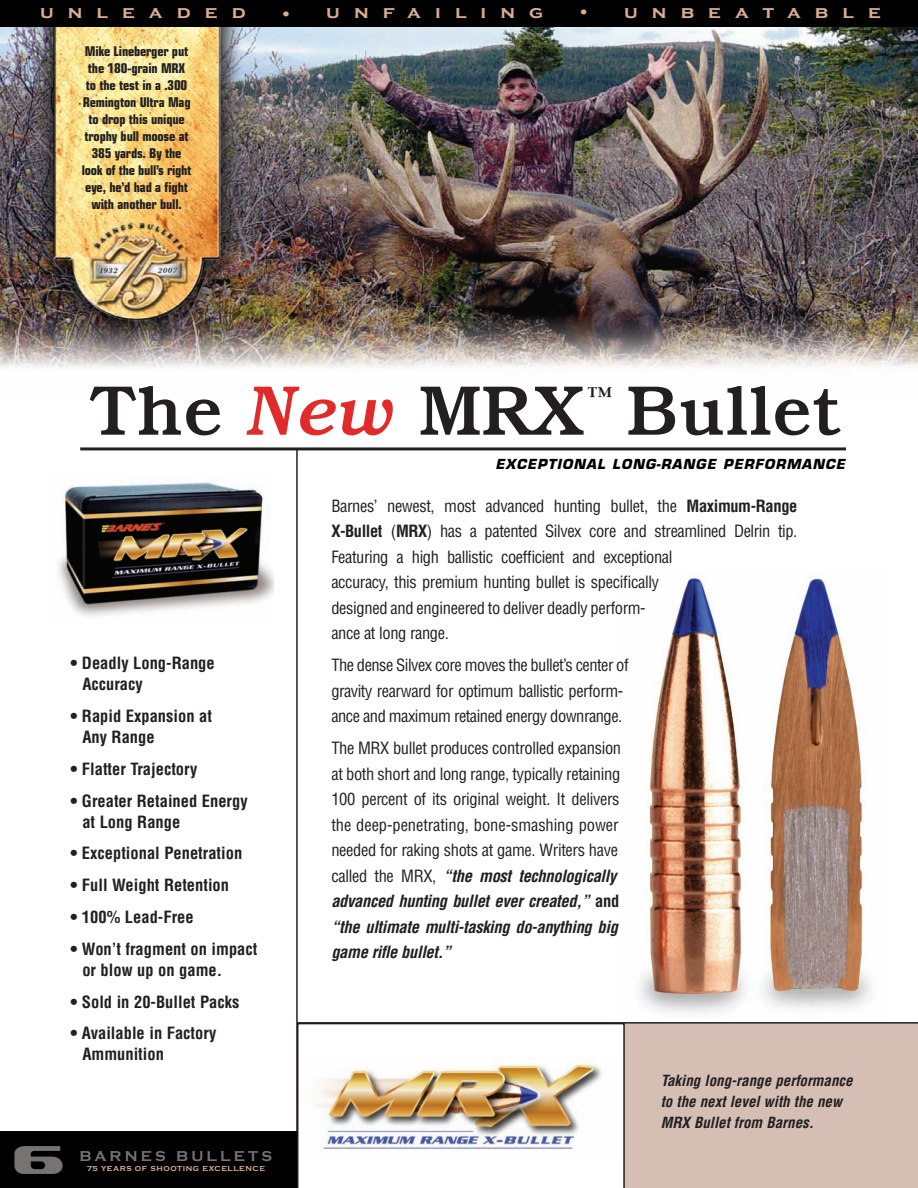
<style>
.page{position:relative;width:918px;height:1188px;background:#fff}
.page>*{position:absolute;margin:0;border:0;box-sizing:border-box;transform-origin:0 0}
.t1{font:500 70.5px "Bookman";color:#231f20}
.t2{font:40.65px "Sofachrome";color:#767372}
.t3{font:500 24.75px "Bookman";color:#231f20}
.t4{font:700 18px "Copperplate Gothic";letter-spacing:.715em;color:#daae96;scale:1.1 1}
.t5{font:condensed 16.5px/25.5px "Helvetica";letter-spacing:-.025em;color:#231f20}
.t6{font:700 condensed 16.5px/21px "Helvetica";color:#231f20}
.t7{font:italic 700 condensed 15px/21px "Helvetica";color:#231f20}
.t8{font:700 14.85px "Copperplate Gothic";letter-spacing:.215em;color:#767372}
.t9{font:700 condensed 13.5px/17.1px "Eurostile";letter-spacing:-.015em;color:#231f20;text-align:center}
.t10{font:italic 700 13.5px "Eurostile";letter-spacing:.07em;color:#010101}
.t11{font:700 7.5px "Copperplate Gothic";letter-spacing:.07em;color:#daae96}
.s1{font-style:italic;color:#e02b2a}
.s2{font-weight:700}
.s3{font-weight:700;font-style:italic}
</style>
<div class="page">
<div style="left:0;top:1131px;width:298px;height:57px;background:#010101"></div>
<img style="left:0;top:27px;width:918px;height:341px">
<div style="left:0;top:0;width:918px;height:27px;background:#010101"></div>
<img style="left:638px;top:573px;width:234px;height:442px">
<div style="left:297px;top:1023px;width:621px;height:165px;background:#d5bfb5"></div>
<hr style="left:297px;top:1022px;width:621px;height:2px;background:#231f20">
<hr style="left:296px;top:450px;width:2px;height:682px;background:#231f20">
<hr style="left:80px;top:447px;width:766px;height:3px;background:#231f20">
<img style="left:58px;top:482px;width:216px;height:135px">
<img style="left:297px;top:1023px;width:328px;height:165px">
<p class="t4" style="left:40px;top:2px;width:188px">unleaded</p>
<p class="t4" style="left:279px;top:2px;width:242px">• unfailing</p>
<p class="t4" style="left:577px;top:2px;width:277px">• unbeatable</p>
<p class="t9" style="left:82px;top:43px;width:111px">Mike Lineberger put the 180-grain MRX to the test in a .300<br>Remington Ultra Mag to drop this unique trophy bull moose at<br>385 yards. By the look of the bull’s right eye, he’d had a fight with another bull.</p>
<h1 class="t1" style="left:89px;top:387px;width:495px">The <span class="s1">New</span> MRX</h1>
<h3 class="t3" style="left:588px;top:387px;width:26px">™</h3>
<h1 class="t1" style="left:627px;top:387px;width:213px">Bullet</h1>
<p class="t6" style="left:82px;top:653px;width:134px;text-indent:-12px">• Deadly Long-Range<br>Accuracy</p>
<p class="t6" style="left:82px;top:706px;width:131px;text-indent:-12px">• Rapid Expansion at<br>Any Range</p>
<p class="t6" style="left:70px;top:759px;width:128px">• Flatter Trajectory</p>
<p class="t6" style="left:82px;top:790px;width:167px;text-indent:-12px">• Greater Retained Energy at Long Range</p>
<p class="t6" style="left:70px;top:843px;width:173px">• Exceptional Penetration</p>
<p class="t6" style="left:70px;top:875px;width:160px">• Full Weight Retention</p>
<p class="t6" style="left:70px;top:907px;width:125px">• 100% Lead-Free</p>
<p class="t6" style="left:82px;top:939px;width:177px;text-indent:-12px">• Won’t fragment on impact or blow up on game.</p>
<p class="t6" style="left:70px;top:991px;width:170px">• Sold in 20-Bullet Packs</p>
<p class="t6" style="left:82px;top:1023px;width:136px;text-indent:-12px">• Available in Factory<br>Ammunition</p>
<h2 class="t2" style="left:13px;top:1140px;width:52px">6</h2>
<p class="t8" style="left:80px;top:1147px;width:194px">BARNES BULLETS</p>
<p class="t11" style="left:87px;top:1164px;width:180px">75 YEARS OF SHOOTING EXCELLENCE</p>
<p class="t10" style="left:495px;top:459px;width:351px">EXCEPTIONAL LONG-RANGE PERFORMANCE</p>
<p class="t5" style="left:331px;top:493px;width:468px">Barnes’ newest, most advanced hunting bullet, the <span class="s2">Maximum-Range X-Bullet</span> (<span class="s2">MRX</span>) has a patented Silvex core and streamlined Delrin tip.<br>Featuring a high ballistic coefficient and exceptional<br>accuracy, this premium hunting bullet is specifically<br>designed and engineered to deliver deadly perform-<br>ance at long range.</p>
<p class="t5" style="left:331px;top:653px;width:299px">The dense Silvex core moves the bullet’s center of gravity rearward for optimum ballistic perform&shy;ance and maximum retained energy downrange.</p>
<p class="t5" style="left:331px;top:736px;width:291px">The MRX bullet produces controlled expansion at both short and long range, typically retaining 100 percent of its original weight. It delivers the deep-penetrating, bone-smashing power needed for raking shots at game. Writers have called the MRX, <span class="s3">“the most technologically advanced hunting bullet ever created,”</span> <span class="s2">and </span><span class="s3">“the ultimate multi-tasking do-anything big game rifle bullet.”</span></p>
<p class="t7" style="left:661px;top:1070px;width:194px">Taking long-range performance to the next level with the new<br>MRX Bullet from Barnes.</p>
</div>
